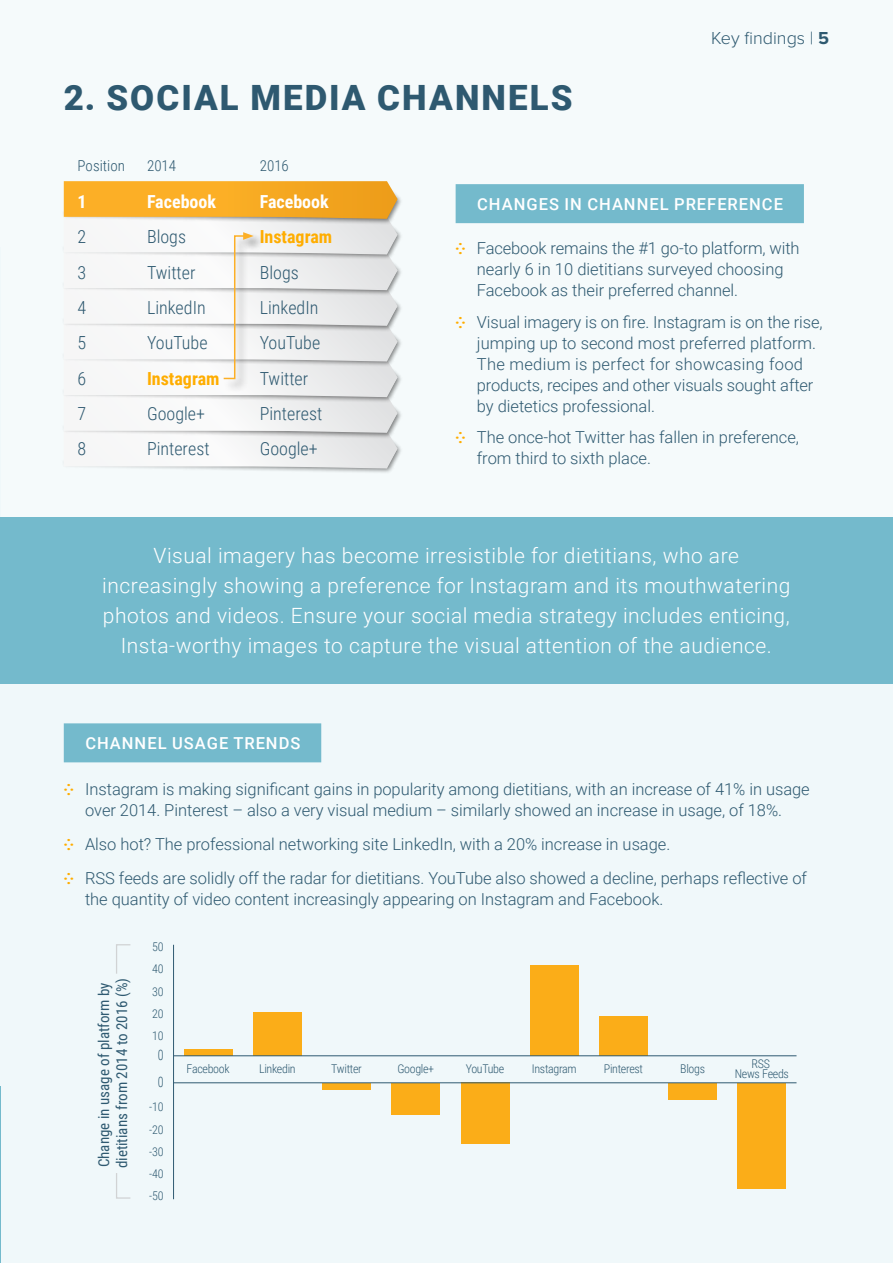
<style>
.page{position:relative;width:893px;height:1263px;background:#fff}
.page>*{position:absolute;margin:0;border:0;box-sizing:border-box;transform-origin:0 0}
.t1{font:900 34.8px "Roboto";letter-spacing:.06em;color:#2e5970}
.t2{font:300 21px/30px "Roboto";letter-spacing:.025em;color:#fff;text-align:center}
.t3{font:300 18px "Roboto Condensed";color:#2e5970}
.t4{font:700 18px "Roboto Condensed";color:#ffad00}
.t5{font:700 18px "Roboto Condensed";color:#fff}
.t6{font:300 18px "Proxima Nova";color:#2e5970}
.t7{font:300 16.5px/21px "Roboto";color:#2e5970}
.t8{font:500 16.5px "Roboto";letter-spacing:.06em;color:#fff}
.t9{font:15px/18px "Roboto Condensed";color:#2f5a71}
.t10{font:300 15px "Roboto Condensed";color:#2e5970}
.t11{font:300 14.4px "Roboto Condensed";color:#2f5a71;scale:.83 1}
.t12{font:300 12px/10.2px "Roboto Condensed";letter-spacing:-.025em;color:#2f5a71;text-align:center}
.s1{font-weight:700}
.s2{font-weight:700;color:#ffad00}
</style>
<div class="page">
<div style="left:0;top:0;width:893px;height:616px;background:#f5fafb"></div>
<div style="left:0;top:592px;width:893px;height:671px;background:#f0f8fa"></div>
<div style="left:0;top:517px;width:893px;height:167px;background:#74bacc"></div>
<div style="left:456px;top:184px;width:348px;height:39px;background:#74bacc"></div>
<div style="left:64px;top:723px;width:257px;height:39px;background:#74bacc"></div>
<div style="left:62px;top:434px;width:341px;height:41px;background:#000;opacity:.5"></div>
<div style="left:62px;top:398px;width:341px;height:41px;background:#000;opacity:.5"></div>
<div style="left:62px;top:362px;width:341px;height:41px;background:#000;opacity:.5"></div>
<div style="left:62px;top:327px;width:341px;height:41px;background:#000;opacity:.5"></div>
<div style="left:62px;top:291px;width:341px;height:41px;background:#000;opacity:.5"></div>
<div style="left:62px;top:255px;width:341px;height:41px;background:#000;opacity:.5"></div>
<div style="left:62px;top:220px;width:341px;height:41px;background:#000;opacity:.5"></div>
<div style="left:62px;top:184px;width:341px;height:41px;background:#000;opacity:.5"></div>
<hr style="left:173px;top:945px;width:1px;height:254px;background:#2f5a71">
<div style="left:184px;top:1049px;width:48px;height:7px;background:#fbad18"></div>
<div style="left:253px;top:1012px;width:49px;height:44px;background:#fbad18"></div>
<div style="left:322px;top:1083px;width:49px;height:7px;background:#fbad18"></div>
<div style="left:392px;top:1083px;width:48px;height:32px;background:#fbad18"></div>
<div style="left:461px;top:1083px;width:48px;height:61px;background:#fbad18"></div>
<div style="left:530px;top:965px;width:48px;height:91px;background:#fbad18"></div>
<div style="left:599px;top:1016px;width:49px;height:40px;background:#fbad18"></div>
<div style="left:668px;top:1083px;width:49px;height:16px;background:#fbad18"></div>
<div style="left:738px;top:1083px;width:48px;height:105px;background:#fbad18"></div>
<hr style="left:174px;top:1082px;width:622px;height:1px;background:#2f5a71">
<hr style="left:174px;top:1055px;width:622px;height:1px;background:#2f5a71">
<svg style="left:116px;top:1173px;width:15px;height:26px"></svg>
<svg style="left:116px;top:944px;width:15px;height:30px"></svg>
<svg style="left:64px;top:181px;width:333px;height:287px"></svg>
<h1 class="t1" style="left:64px;top:73px;width:510px">2. SOCIAL MEDIA CHANNELS</h1>
<p class="t6" style="left:711px;top:27px;width:120px">Key findings | <span class="s1">5</span></p>
<p class="t10" style="left:78px;top:155px;width:49px">Position</p>
<p class="t10" style="left:147px;top:155px;width:31px">2014</p>
<p class="t10" style="left:260px;top:155px;width:31px">2016</p>
<p class="t5" style="left:78px;top:189px;width:11px">1</p>
<p class="t5" style="left:147px;top:189px;width:71px">Facebook</p>
<p class="t5" style="left:260px;top:189px;width:71px">Facebook</p>
<p class="t3" style="left:78px;top:224px;width:10px">2</p>
<p class="t3" style="left:147px;top:224px;width:41px">Blogs</p>
<p class="t4" style="left:260px;top:224px;width:74px">Instagram</p>
<p class="t3" style="left:78px;top:260px;width:10px">3</p>
<p class="t3" style="left:147px;top:260px;width:50px">Twitter</p>
<p class="t3" style="left:260px;top:260px;width:41px">Blogs</p>
<p class="t3" style="left:78px;top:295px;width:10px">4</p>
<p class="t3" style="left:147px;top:295px;width:60px">LinkedIn</p>
<p class="t3" style="left:260px;top:295px;width:60px">LinkedIn</p>
<p class="t3" style="left:78px;top:330px;width:10px">5</p>
<p class="t3" style="left:147px;top:330px;width:62px">YouTube</p>
<p class="t3" style="left:260px;top:330px;width:62px">YouTube</p>
<p class="t3" style="left:78px;top:366px;width:10px">6</p>
<p class="t4" style="left:147px;top:366px;width:74px">Instagram</p>
<p class="t3" style="left:260px;top:366px;width:50px">Twitter</p>
<p class="t3" style="left:78px;top:401px;width:10px">7</p>
<p class="t3" style="left:147px;top:401px;width:60px">Google+</p>
<p class="t3" style="left:260px;top:401px;width:64px">Pinterest</p>
<p class="t3" style="left:78px;top:436px;width:10px">8</p>
<p class="t3" style="left:147px;top:436px;width:64px">Pinterest</p>
<p class="t3" style="left:260px;top:436px;width:60px">Google+</p>
<p class="t8" style="left:477px;top:192px;width:307px">CHANGES IN CHANNEL PREFERENCE</p>
<p class="t7" style="left:477px;top:237px;width:324px;text-indent:-21px"><span class="s2">⁛</span> Facebook remains the #1 go-to platform, with nearly 6 in 10 dietitians surveyed choosing<br>Facebook as their preferred channel.</p>
<p class="t7" style="left:477px;top:311px;width:347px;text-indent:-21px"><span class="s2">⁛</span> Visual imagery is on fire. Instagram is on the rise, jumping up to second most preferred platform.<br>The medium is perfect for showcasing food products, recipes and other visuals sought after by dietetics professional.</p>
<p class="t7" style="left:477px;top:426px;width:324px;text-indent:-21px"><span class="s2">⁛</span> The once-hot Twitter has fallen in preference, from third to sixth place.</p>
<p class="t2" style="left:102px;top:540px;width:690px">Visual imagery has become irresistible for dietitians, who are increasingly showing a preference for Instagram and its mouthwatering photos and videos. Ensure your social media strategy includes enticing, Insta-worthy images to capture the visual attention of the audience.</p>
<p class="t8" style="left:85px;top:731px;width:217px">CHANNEL USAGE TRENDS</p>
<p class="t7" style="left:64px;top:778px;width:747px;text-align:center"><span class="s2">⁛</span> Instagram is making significant gains in popularity among dietitians, with an increase of 41% in usage over 2014. Pinterest – also a very visual medium – similarly showed an increase in usage, of 18%.</p>
<p class="t7" style="left:64px;top:827px;width:745px;line-height:33.8px"><span class="s2">⁛</span> Also hot? The professional networking site LinkedIn, with a 20% increase in usage.<br><span class="s2">⁛</span> RSS feeds are solidly off the radar for dietitians. YouTube also showed a decline, perhaps reflective of</p>
<p class="t7" style="left:85px;top:888px;width:580px">the quantity of video content increasingly appearing on Instagram and Facebook.</p>
<p class="t12" style="left:152px;top:941px;width:13px">50</p>
<p class="t9" style="left:94px;top:1168px;width:192px;rotate:-90deg">Change in usage of platform by dietitians from 2014 to 2016 (%)</p>
<p class="t12" style="left:152px;top:963px;width:13px">40</p>
<p class="t12" style="left:152px;top:986px;width:13px">30</p>
<p class="t12" style="left:152px;top:1008px;width:13px">20</p>
<p class="t12" style="left:152px;top:1030px;width:13px">10</p>
<p class="t11" style="left:158px;top:1044px;width:9px">0</p>
<p class="t11" style="left:158px;top:1071px;width:9px">0</p>
<p class="t12" style="left:149px;top:1101px;width:16px">-10</p>
<p class="t12" style="left:149px;top:1124px;width:16px">-20</p>
<p class="t12" style="left:149px;top:1146px;width:16px">-30</p>
<p class="t12" style="left:149px;top:1168px;width:16px">-40</p>
<p class="t12" style="left:149px;top:1190px;width:16px">-50</p>
<p class="t12" style="left:187px;top:1063px;width:44px">Facebook</p>
<p class="t12" style="left:259px;top:1063px;width:38px">Linkedin</p>
<p class="t12" style="left:331px;top:1063px;width:32px">Twitter</p>
<p class="t12" style="left:397px;top:1063px;width:38px">Google+</p>
<p class="t12" style="left:466px;top:1063px;width:40px">YouTube</p>
<p class="t12" style="left:532px;top:1063px;width:46px">Instagram</p>
<p class="t12" style="left:604px;top:1063px;width:41px">Pinterest</p>
<p class="t12" style="left:680px;top:1063px;width:26px">Blogs</p>
<p class="t12" style="left:735px;top:1058px;width:56px">RSS<br>News Feeds</p>
</div>
